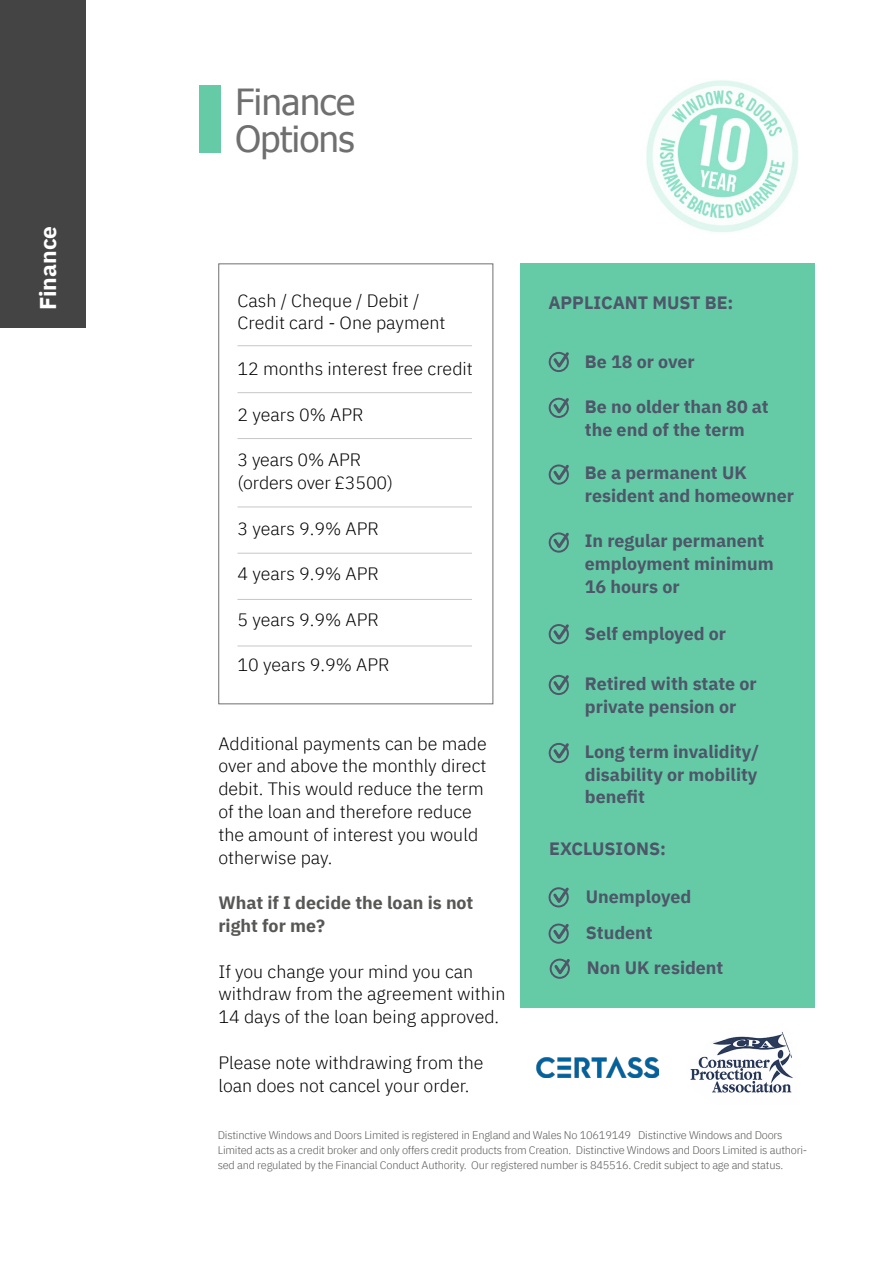
<style>
.page{position:relative;width:893px;height:1263px;background:#fff}
.page>*{position:absolute;margin:0;border:0;box-sizing:border-box;transform-origin:0 0}
.t1{font:36px/36.9px "Tahoma";letter-spacing:-.01em;color:#706f6f}
.t2{font:700 22.8px "IBM Plex Sans";color:#fff}
.t3{font:300 17.85px/22.8px "IBM Plex Sans";color:#000}
.t4{font:700 17.85px/22.8px "IBM Plex Sans";color:#4e5669}
.t5{font:700 17.85px/22.8px "IBM Plex Sans";color:#575756}
.t6{font:300 11.1px/15px "IBM Plex Sans";letter-spacing:-.02em;color:#575756}
</style>
<div class="page">
<div style="left:0;top:0;width:85px;height:328px;background:#444"></div>
<div style="left:200px;top:85px;width:21px;height:67px;background:#65cba6"></div>
<img style="left:537px;top:1056px;width:121px;height:22px">
<img style="left:690px;top:1031px;width:103px;height:62px">
<div style="left:521px;top:263px;width:294px;height:744px;background:#65cba6"></div>
<svg style="left:549px;top:397px;width:20px;height:21px"></svg>
<svg style="left:549px;top:464px;width:20px;height:21px"></svg>
<svg style="left:549px;top:351px;width:20px;height:21px"></svg>
<svg style="left:549px;top:532px;width:20px;height:21px"></svg>
<svg style="left:549px;top:624px;width:20px;height:20px"></svg>
<svg style="left:549px;top:674px;width:20px;height:21px"></svg>
<svg style="left:549px;top:743px;width:20px;height:20px"></svg>
<svg style="left:549px;top:923px;width:20px;height:21px"></svg>
<svg style="left:549px;top:887px;width:20px;height:20px"></svg>
<svg style="left:550px;top:958px;width:20px;height:21px"></svg>
<img style="left:646px;top:80px;width:152px;height:152px">
<div style="left:218px;top:263px;width:275px;height:441px;border:1px solid #706f6f"></div>
<hr style="left:237px;top:345px;width:235px;height:1px;background:#c7c7c7">
<hr style="left:237px;top:392px;width:235px;height:1px;background:#c7c7c7">
<hr style="left:237px;top:438px;width:235px;height:1px;background:#c7c7c7">
<hr style="left:237px;top:507px;width:235px;height:1px;background:#c7c7c7">
<hr style="left:237px;top:553px;width:235px;height:1px;background:#c7c7c7">
<hr style="left:237px;top:599px;width:235px;height:1px;background:#c7c7c7">
<hr style="left:237px;top:646px;width:235px;height:1px;background:#c7c7c7">
<p class="t2" style="left:30px;top:310px;width:86px;rotate:-90deg">Finance</p>
<h1 class="t1" style="left:235px;top:82px;width:121px">Finance<br>Options</h1>
<p class="t3" style="left:237px;top:287px;width:209px">Cash / Cheque / Debit /<br>Credit card - One payment</p>
<p class="t3" style="left:237px;top:356px;width:237px">12 months interest free credit</p>
<p class="t3" style="left:237px;top:401px;width:127px">2 years 0% APR</p>
<p class="t3" style="left:237px;top:447px;width:157px">3 years 0% APR (orders over £3500)</p>
<p class="t3" style="left:237px;top:515px;width:143px">3 years 9.9% APR</p>
<p class="t3" style="left:237px;top:561px;width:143px">4 years 9.9% APR</p>
<p class="t3" style="left:237px;top:607px;width:143px">5 years 9.9% APR</p>
<p class="t3" style="left:237px;top:652px;width:153px">10 years 9.9% APR</p>
<p class="t3" style="left:218px;top:730px;width:270px">Additional payments can be made over and above the monthly direct debit. This would reduce the term of the loan and therefore reduce the amount of interest you would otherwise pay.</p>
<p class="t5" style="left:218px;top:890px;width:257px">What if I decide the loan is not right for me?</p>
<p class="t3" style="left:218px;top:958px;width:289px">If you change your mind you can withdraw from the agreement within<br>14 days of the loan being approved.</p>
<p class="t3" style="left:218px;top:1049px;width:267px">Please note withdrawing from the loan does not cancel your order.</p>
<p class="t4" style="left:548px;top:290px;width:187px">APPLICANT MUST BE:</p>
<p class="t4" style="left:585px;top:348px;width:111px">Be 18 or over</p>
<p class="t4" style="left:585px;top:394px;width:185px">Be no older than 80 at the end of the term</p>
<p class="t4" style="left:585px;top:460px;width:211px">Be a permanent UK resident and homeowner</p>
<p class="t4" style="left:585px;top:528px;width:190px">In regular permanent employment minimum<br>16 hours or</p>
<p class="t4" style="left:585px;top:621px;width:143px">Self employed or</p>
<p class="t4" style="left:585px;top:670px;width:173px">Retired with state or private pension or</p>
<p class="t4" style="left:585px;top:739px;width:176px;text-align:justify">Long term invalidity/ disability or mobility benefit</p>
<p class="t4" style="left:549px;top:836px;width:118px">EXCLUSIONS:</p>
<p class="t4" style="left:586px;top:884px;width:107px">Unemployed</p>
<p class="t4" style="left:586px;top:920px;width:68px">Student</p>
<p class="t4" style="left:587px;top:955px;width:138px">Non UK resident</p>
<p class="t6" style="left:218px;top:1127px;width:591px">Distinctive Windows and Doors Limited is registered in England and Wales No 10619149 Distinctive Windows and Doors<br>Limited acts as a credit broker and only offers credit products from Creation. Distinctive Windows and Doors Limited is authori&shy;sed and regulated by the Financial Conduct Authority. Our registered number is 845516. Credit subject to age and status.</p>
</div>
